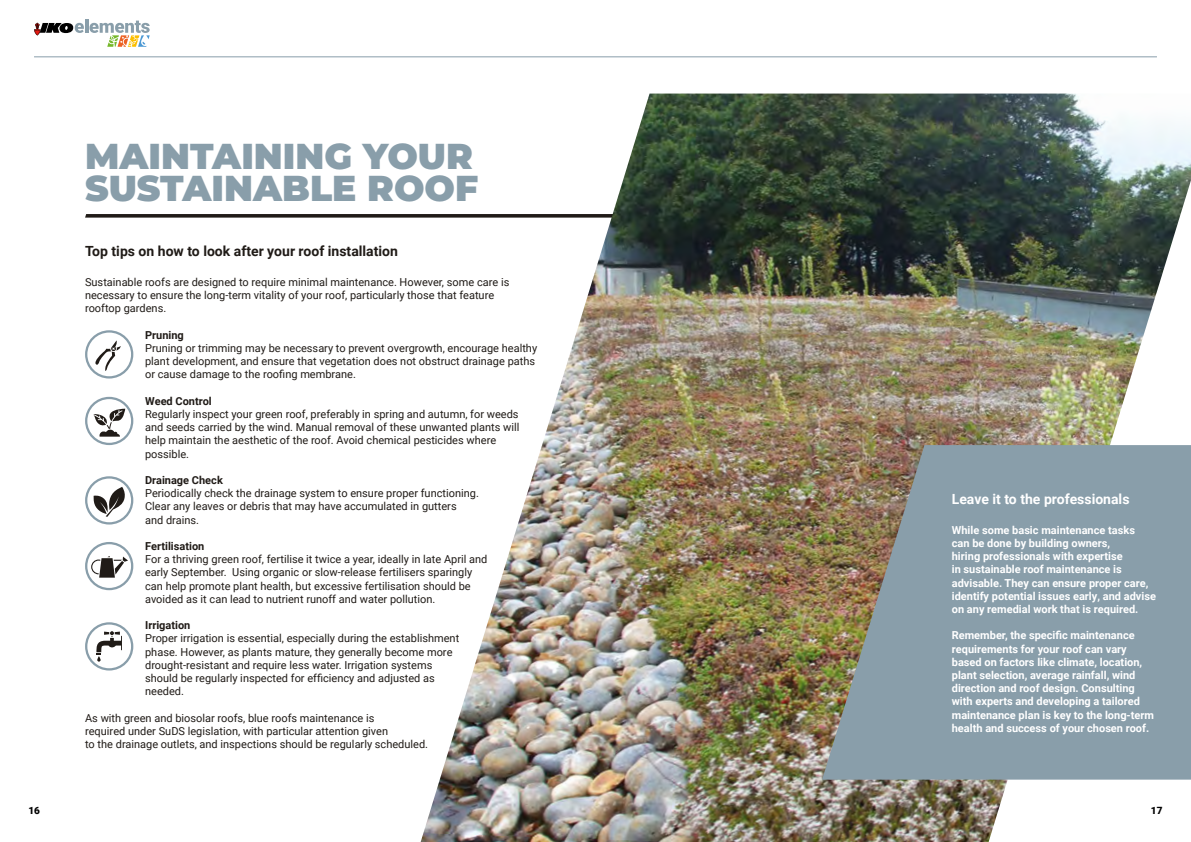
<style>
.page{position:relative;width:1191px;height:842px;background:#fff}
.page>*{position:absolute;margin:0;border:0;box-sizing:border-box;transform-origin:0 0}
.t1{font:900 36px/32px "Montserrat";color:#899eaa}
.t2{font:700 14px "Roboto";color:#201b17}
.t3{font:700 14px "Roboto";color:#fff}
.t4{font:11px/13.2px "Roboto";color:#201b17}
.t5{font:700 11px/13.2px "Roboto";color:#fff}
.t6{font:700 11px "Roboto";color:#201b17}
.t7{font:900 10px "Roboto";color:#000}
</style>
<div class="page">
<hr style="left:85px;top:19px;width:3px;height:14px;background:#899eaa">
<svg style="left:34px;top:21px;width:116px;height:26px"></svg>
<svg style="left:85px;top:214px;width:336px;height:4px"></svg>
<hr style="left:34px;top:57px;width:1123px;height:1px;background:#899eaa">
<img style="left:421px;top:94px;width:770px;height:748px">
<svg style="left:822px;top:445px;width:369px;height:335px;background:#89989d"></svg>
<svg style="left:86px;top:331px;width:46px;height:46px"></svg>
<div style="left:85px;top:330px;width:48px;height:48px;border:2px solid #899eaa;border-radius:50%"></div>
<svg style="left:86px;top:398px;width:46px;height:46px"></svg>
<div style="left:85px;top:397px;width:48px;height:48px;border:2px solid #899eaa;border-radius:50%"></div>
<svg style="left:86px;top:477px;width:46px;height:46px"></svg>
<div style="left:85px;top:476px;width:48px;height:48px;border:2px solid #899eaa;border-radius:50%"></div>
<svg style="left:86px;top:543px;width:46px;height:46px"></svg>
<div style="left:85px;top:542px;width:48px;height:48px;border:2px solid #899eaa;border-radius:50%"></div>
<svg style="left:86px;top:623px;width:46px;height:46px"></svg>
<div style="left:85px;top:622px;width:48px;height:48px;border:2px solid #899eaa;border-radius:50%"></div>
<svg style="left:94px;top:340px;width:27px;height:31px"></svg>
<svg style="left:93px;top:409px;width:32px;height:28px"></svg>
<svg style="left:94px;top:487px;width:31px;height:30px"></svg>
<svg style="left:96px;top:631px;width:26px;height:31px"></svg>
<svg style="left:91px;top:556px;width:37px;height:22px"></svg>
<p class="t7" style="left:28px;top:803px;width:13px">16</p>
<h1 class="t1" style="left:85px;top:138px;width:395px">MAINTAINING YOUR<br>SUSTAINABLE ROOF</h1>
<p class="t2" style="left:85px;top:241px;width:314px">Top tips on how to look after your roof installation</p>
<p class="t4" style="left:85px;top:275px;width:426px">Sustainable roofs are designed to require minimal maintenance. However, some care is necessary to ensure the long-term vitality of your roof, particularly those that feature rooftop gardens.</p>
<p class="t6" style="left:145px;top:327px;width:40px">Pruning</p>
<p class="t4" style="left:145px;top:341px;width:394px">Pruning or trimming may be necessary to prevent overgrowth, encourage healthy plant development, and ensure that vegetation does not obstruct drainage paths or cause damage to the roofing membrane.</p>
<p class="t6" style="left:145px;top:393px;width:68px">Weed Control</p>
<p class="t4" style="left:145px;top:407px;width:376px">Regularly inspect your green roof, preferably in spring and autumn, for weeds and seeds carried by the wind. Manual removal of these unwanted plants will help maintain the aesthetic of the roof. Avoid chemical pesticides where possible.</p>
<p class="t6" style="left:145px;top:472px;width:79px">Drainage Check</p>
<p class="t4" style="left:145px;top:486px;width:335px">Periodically check the drainage system to ensure proper functioning.<br>Clear any leaves or debris that may have accumulated in gutters<br>and drains.</p>
<p class="t6" style="left:145px;top:538px;width:61px">Fertilisation</p>
<p class="t4" style="left:145px;top:552px;width:344px">For a thriving green roof, fertilise it twice a year, ideally in late April and early September. Using organic or slow-release fertilisers sparingly can help promote plant health, but excessive fertilisation should be avoided as it can lead to nutrient runoff and water pollution.</p>
<p class="t6" style="left:145px;top:617px;width:47px">Irrigation</p>
<p class="t4" style="left:145px;top:631px;width:316px">Proper irrigation is essential, especially during the establishment phase. However, as plants mature, they generally become more drought-resistant and require less water. Irrigation systems should be regularly inspected for efficiency and adjusted as needed.</p>
<p class="t4" style="left:85px;top:711px;width:344px">As with green and biosolar roofs, blue roofs maintenance is<br>required under SuDS legislation, with particular attention given<br>to the drainage outlets, and inspections should be regularly scheduled.</p>
<p class="t3" style="left:951px;top:489px;width:179px">Leave it to the professionals</p>
<p class="t5" style="left:951px;top:523px;width:206px">While some basic maintenance tasks<br>can be done by building owners,<br>hiring professionals with expertise<br>in sustainable roof maintenance is advisable. They can ensure proper care, identify potential issues early, and advise on any remedial work that is required.</p>
<p class="t5" style="left:951px;top:628px;width:204px">Remember, the specific maintenance requirements for your roof can vary based on factors like climate, location, plant selection, average rainfall, wind direction and roof design. Consulting with experts and developing a tailored maintenance plan is key to the long-term health and success of your chosen roof.</p>
<p class="t7" style="left:1150px;top:803px;width:13px">17</p>
</div>
